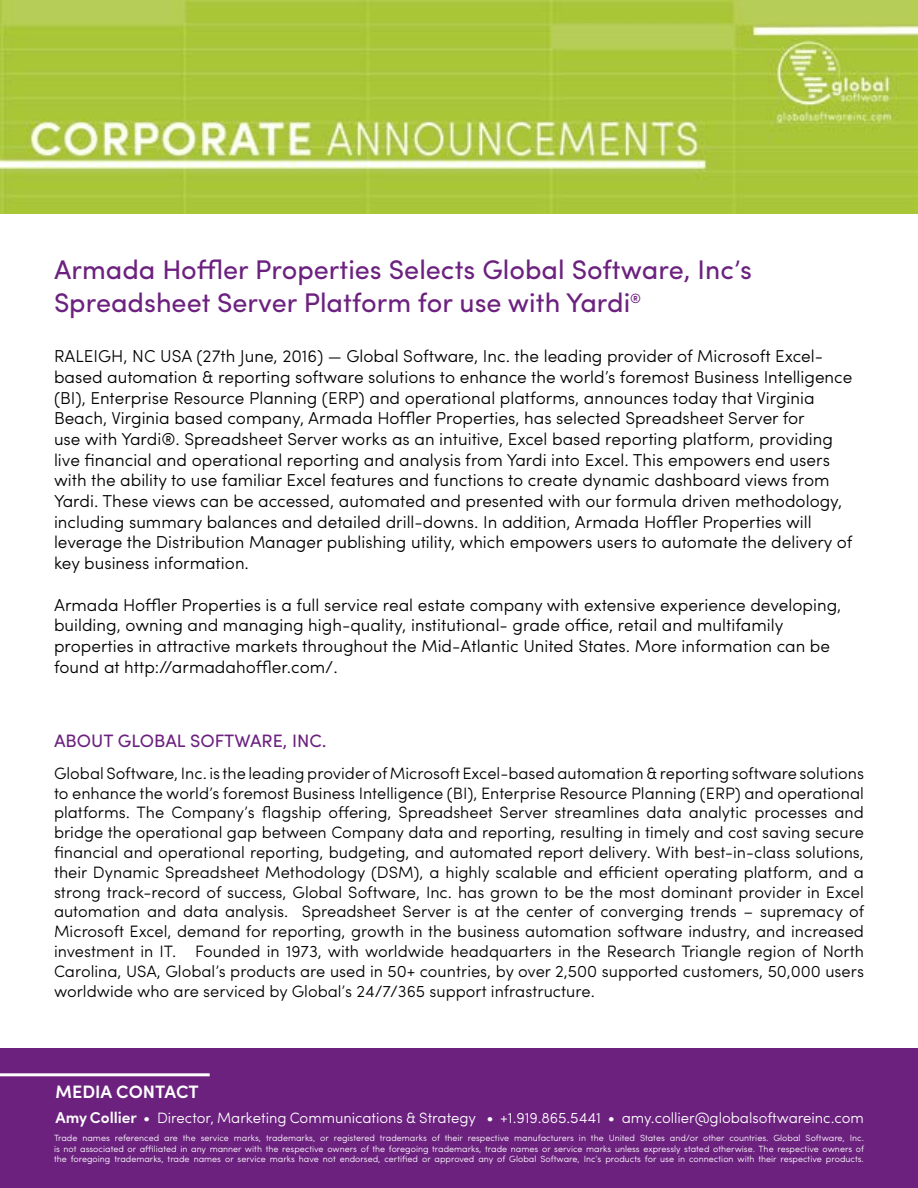
<style>
.page{position:relative;width:918px;height:1188px;background:#fff}
.page>*{position:absolute;margin:0;border:0;box-sizing:border-box;transform-origin:0 0}
.t1{font:27px/32.4px "Sofia Pro";color:#6c217f}
.t2{font:18px "Sofia Pro";color:#6c217f}
.t3{font:600 18px "Sofia Pro";color:#fff}
.t4{font:300 17.25px/20.7px "Sofia Pro";color:#000}
.t5{font:300 16.5px/19.8px "Sofia Pro";color:#000;text-align:justify}
.t6{font:300 15px "Sofia Pro";letter-spacing:-.005em;color:#fff}
.t7{font:300 9px/10.8px "Sofia Pro";color:#fff;text-align:justify}
.s1{font-weight:600;font-size:15.75px}
.s2{font-size:15.75px}
</style>
<div class="page">
<div style="left:0;top:1048px;width:918px;height:140px;background:#6c217f"></div>
<img style="left:0;top:0;width:918px;height:214px">
<hr style="left:0;top:1073px;width:210px;height:3px;background:#fff">
<h1 class="t1" style="left:54px;top:252px;width:700px">Armada Hoffler Properties Selects Global Software, Inc’s<br>Spreadsheet Server Platform for use with Yardi<sup>®</sup></h1>
<p class="t4" style="left:54px;top:345px;width:800px">RALEIGH, NC USA (27th June, 2016) — Global Software, Inc. the leading provider of Microsoft Excel&shy;based automation &amp; reporting software solutions to enhance the world’s foremost Business Intelligence (BI), Enterprise Resource Planning (ERP) and operational platforms, announces today that Virginia Beach, Virginia based company, Armada Hoffler Properties, has selected Spreadsheet Server for<br>use with Yardi®. Spreadsheet Server works as an intuitive, Excel based reporting platform, providing live financial and operational reporting and analysis from Yardi into Excel. This empowers end users with the ability to use familiar Excel features and functions to create dynamic dashboard views from Yardi. These views can be accessed, automated and presented with our formula driven methodology, including summary balances and detailed drill-downs. In addition, Armada Hoffler Properties will leverage the Distribution Manager publishing utility, which empowers users to automate the delivery of key business information.</p>
<p class="t4" style="left:54px;top:593px;width:789px">Armada Hoffler Properties is a full service real estate company with extensive experience developing, building, owning and managing high-quality, institutional- grade office, retail and multifamily properties in attractive markets throughout the Mid-Atlantic United States. More information can be found at http://armadahoffler.com/.</p>
<p class="t2" style="left:54px;top:727px;width:274px">ABOUT GLOBAL SOFTWARE, INC.</p>
<p class="t5" style="left:54px;top:762px;width:812px">Global Software, Inc. is the leading provider of Microsoft Excel-based automation &amp; reporting software solutions to enhance the world’s foremost Business Intelligence (BI), Enterprise Resource Planning (ERP) and operational platforms. The Company’s flagship offering, Spreadsheet Server streamlines data analytic processes and bridge the operational gap between Company data and reporting, resulting in timely and cost saving secure financial and operational reporting, budgeting, and automated report delivery. With best-in-class solutions, their Dynamic Spreadsheet Methodology (DSM), a highly scalable and efficient operating platform, and a strong track-record of success, Global Software, Inc. has grown to be the most dominant provider in Excel automation and data analysis. Spreadsheet Server is at the center of converging trends – supremacy of Microsoft Excel, demand for reporting, growth in the business automation software industry, and increased investment in IT. Founded in 1973, with worldwide headquarters in the Research Triangle region of North Carolina, USA, Global’s products are used in 50+ countries, by over 2,500 supported customers, 50,000 users worldwide who are serviced by Global’s 24/7/365 support infrastructure.</p>
<p class="t3" style="left:56px;top:1078px;width:145px">MEDIA CONTACT</p>
<p class="t6" style="left:56px;top:1107px;width:810px"><span class="s1">Amy Collier</span> <span class="s2">•</span> Director, Marketing Communications &amp; Strategy <span class="s2">•</span> +1.919.865.5441 <span class="s2">•</span> amy.collier@globalsoftwareinc.com</p>
<p class="t7" style="left:54px;top:1132px;width:812px">Trade names referenced are the service marks, trademarks, or registered trademarks of their respective manufacturers in the United States and/or other countries. Global Software, Inc. is not associated or affiliated in any manner with the respective owners of the foregoing trademarks, trade names or service marks unless expressly stated otherwise. The respective owners of the foregoing trademarks, trade names or service marks have not endorsed, certified or approved any of Global Software, Inc’s products for use in connection with their respective products.</p>
</div>
